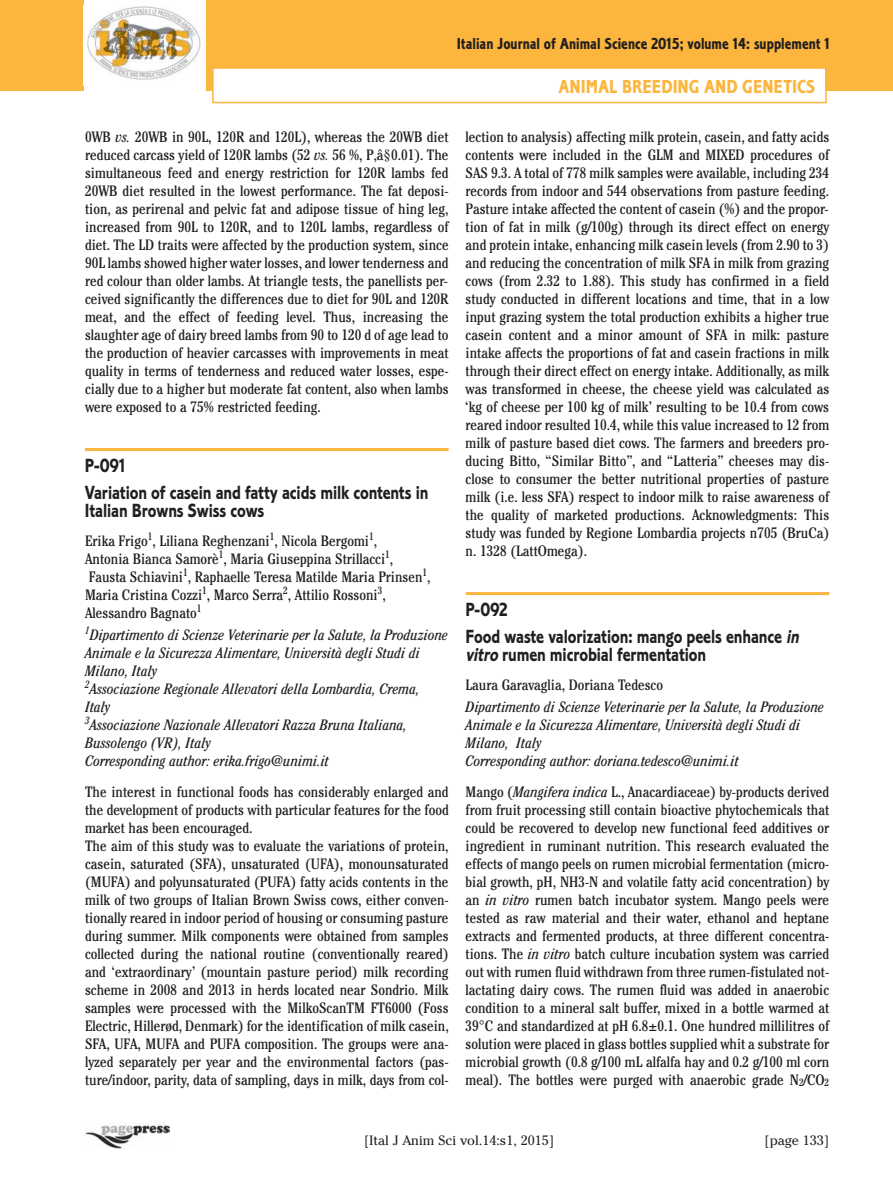
<style>
.page{position:relative;width:893px;height:1191px;background:#fff}
.page>*{position:absolute;margin:0;border:0;box-sizing:border-box;transform-origin:0 0}
.t1{font:19.8px/26.5px "Corinthian Bold Plain";letter-spacing:-.005em;color:#231f20;scale:.83 1}
.t2{font:19.5px "Corinthian Bold Condensed Plain";color:#fcb53d}
.t3{font:16.5px "Corinthian Bold Condensed Plain";color:#231f20}
.t4{font:condensed 15px/18px "Cheltenham";color:#231f20;text-align:justify}
.t5{font:italic condensed 15px/18px "Cheltenham";color:#231f20}
.t6{font:13.5px "Cheltenham";color:#231f20}
.s1{font-style:italic}
</style>
<div class="page">
<div style="left:0;top:0;width:893px;height:91px;background:#fcb53d"></div>
<img style="left:85px;top:1124px;width:84px;height:25px">
<div style="left:84px;top:0;width:122px;height:94px;background:#fff"></div>
<img style="left:87px;top:6px;width:114px;height:74px">
<div style="left:214px;top:69px;width:611px;height:33px;background:#fff"></div>
<div style="left:212px;top:67px;width:615px;height:36px;border:2px solid #fcb53d"></div>
<hr style="left:85px;top:448px;width:364px;height:3px;background:#fcb53d">
<hr style="left:466px;top:592px;width:363px;height:3px;background:#fcb53d">
<p class="t3" style="left:457px;top:38px;width:375px">Italian Journal of Animal Science 2015; volume 14: supplement 1</p>
<h2 class="t2" style="left:558px;top:80px;width:258px">ANIMAL BREEDING AND GENETICS</h2>
<p class="t4" style="left:85px;top:129px;width:365px">0WB <span class="s1">vs.</span> 20WB in 90L, 120R and 120L), whereas the 20WB diet reduced carcass yield of 120R lambs (52 <span class="s1">vs.</span> 56 %, P‚â§0.01). The simultaneous feed and energy restriction for 120R lambs fed 20WB diet resulted in the lowest performance. The fat deposi&shy;tion, as perirenal and pelvic fat and adipose tissue of hing leg, increased from 90L to 120R, and to 120L lambs, regardless of diet. The LD traits were affected by the production system, since 90L lambs showed higher water losses, and lower tenderness and red colour than older lambs. At triangle tests, the panellists per&shy;ceived significantly the differences due to diet for 90L and 120R meat, and the effect of feeding level. Thus, increasing the slaughter age of dairy breed lambs from 90 to 120 d of age lead to the production of heavier carcasses with improvements in meat quality in terms of tenderness and reduced water losses, espe&shy;cially due to a higher but moderate fat content, also when lambs were exposed to a 75% restricted feeding.</p>
<h1 class="t1" style="left:85px;top:454px;width:415px">P-091<br>Variation of casein and fatty acids milk contents in</h1>
<h1 class="t1" style="left:85px;top:499px;width:218px">Italian Browns Swiss cows</h1>
<p class="t4" style="left:85px;top:533px;width:347px;text-align:left">Erika Frigo<sup>1</sup>, Liliana Reghenzani<sup>1</sup>, Nicola Bergomi<sup>1</sup>,<br>Antonia Bianca Samorè<sup>1</sup>, Maria Giuseppina Strillacci<sup>1</sup>, Fausta Schiavini<sup>1</sup>, Raphaelle Teresa Matilde Maria Prinsen<sup>1</sup>, Maria Cristina Cozzi<sup>1</sup>, Marco Serra<sup>2</sup>, Attilio Rossoni<sup>3</sup>, Alessandro Bagnato<sup>1</sup></p>
<p class="t5" style="left:85px;top:627px;width:365px"><sup>1</sup>Dipartimento di Scienze Veterinarie per la Salute, la Produzione Animale e la Sicurezza Alimentare, Università degli Studi di Milano, Italy<br><sup>2</sup>Associazione Regionale Allevatori della Lombardia, Crema, Italy<br><sup>3</sup>Associazione Nazionale Allevatori Razza Bruna Italiana, Bussolengo (VR), Italy<br>Corresponding author: erika.frigo@unimi.it</p>
<p class="t4" style="left:85px;top:784px;width:365px;text-align:left">The interest in functional foods has considerably enlarged and the development of products with particular features for the food market has been encouraged.<br>The aim of this study was to evaluate the variations of protein, casein, saturated (SFA), unsaturated (UFA), monounsaturated (MUFA) and polyunsaturated (PUFA) fatty acids contents in the milk of two groups of Italian Brown Swiss cows, either conven&shy;tionally reared in indoor period of housing or consuming pasture during summer. Milk components were obtained from samples collected during the national routine (conventionally reared) and ‘extraordinary’ (mountain pasture period) milk recording scheme in 2008 and 2013 in herds located near Sondrio. Milk samples were processed with the MilkoScanTM FT6000 (Foss Electric, Hillerød, Denmark) for the identification of milk casein, SFA, UFA, MUFA and PUFA composition. The groups were ana&shy;lyzed separately per year and the environmental factors (pas&shy;ture/indoor, parity, data of sampling, days in milk, days from col-</p>
<p class="t4" style="left:466px;top:129px;width:365px">lection to analysis) affecting milk protein, casein, and fatty acids contents were included in the GLM and MIXED procedures of SAS 9.3. A total of 778 milk samples were available, including 234 records from indoor and 544 observations from pasture feeding.<br>Pasture intake affected the content of casein (%) and the propor&shy;tion of fat in milk (g/100g) through its direct effect on energy and protein intake, enhancing milk casein levels (from 2.90 to 3) and reducing the concentration of milk SFA in milk from grazing cows (from 2.32 to 1.88). This study has confirmed in a field study conducted in different locations and time, that in a low input grazing system the total production exhibits a higher true casein content and a minor amount of SFA in milk: pasture intake affects the proportions of fat and casein fractions in milk through their direct effect on energy intake. Additionally, as milk was transformed in cheese, the cheese yield was calculated as ‘kg of cheese per 100 kg of milk’ resulting to be 10.4 from cows reared indoor resulted 10.4, while this value increased to 12 from milk of pasture based diet cows. The farmers and breeders pro&shy;ducing Bitto, “Similar Bitto”, and “Latteria” cheeses may dis&shy;close to consumer the better nutritional properties of pasture milk (i.e. less SFA) respect to indoor milk to raise awareness of the quality of marketed productions. Acknowledgments: This study was funded by Regione Lombardia projects n705 (BruCa) n. 1328 (LattOmega).</p>
<h1 class="t1" style="left:465px;top:598px;width:407px">P-092<br>Food waste valorization: mango peels enhance <span class="s1">in</span></h1>
<h1 class="t1" style="left:465px;top:643px;width:291px"><span class="s1">vitro</span>rumen microbial fermentation</h1>
<p class="t4" style="left:466px;top:677px;width:199px">Laura Garavaglia, Doriana Tedesco</p>
<p class="t5" style="left:466px;top:699px;width:360px">Dipartimento di Scienze Veterinarie per la Salute, la Produzione Animale e la Sicurezza Alimentare, Università degli Studi di Milano, Italy<br>Corresponding author: doriana.tedesco@unimi.it</p>
<p class="t4" style="left:466px;top:784px;width:365px">Mango (<span class="s1">Mangifera indica</span> L., Anacardiaceae) by-products derived from fruit processing still contain bioactive phytochemicals that could be recovered to develop new functional feed additives or ingredient in ruminant nutrition. This research evaluated the effects of mango peels on rumen microbial fermentation (micro&shy;bial growth, pH, NH3-N and volatile fatty acid concentration) by an <span class="s1">in vitro</span> rumen batch incubator system. Mango peels were tested as raw material and their water, ethanol and heptane extracts and fermented products, at three different concentra&shy;tions. The <span class="s1">in vitro</span> batch culture incubation system was carried out with rumen fluid withdrawn from three rumen-fistulated not&shy;lactating dairy cows. The rumen fluid was added in anaerobic condition to a mineral salt buffer, mixed in a bottle warmed at 39°C and standardized at pH 6.8±0.1. One hundred millilitres of solution were placed in glass bottles supplied whit a substrate for microbial growth (0.8 g/100 mL alfalfa hay and 0.2 g/100 ml corn meal). The bottles were purged with anaerobic grade N<sub>2</sub>/CO<sub>2</sub></p>
<p class="t6" style="left:364px;top:1132px;width:191px">[Ital J Anim Sci vol.14:s1, 2015]</p>
<p class="t6" style="left:764px;top:1132px;width:66px">[page 133]</p>
</div>
